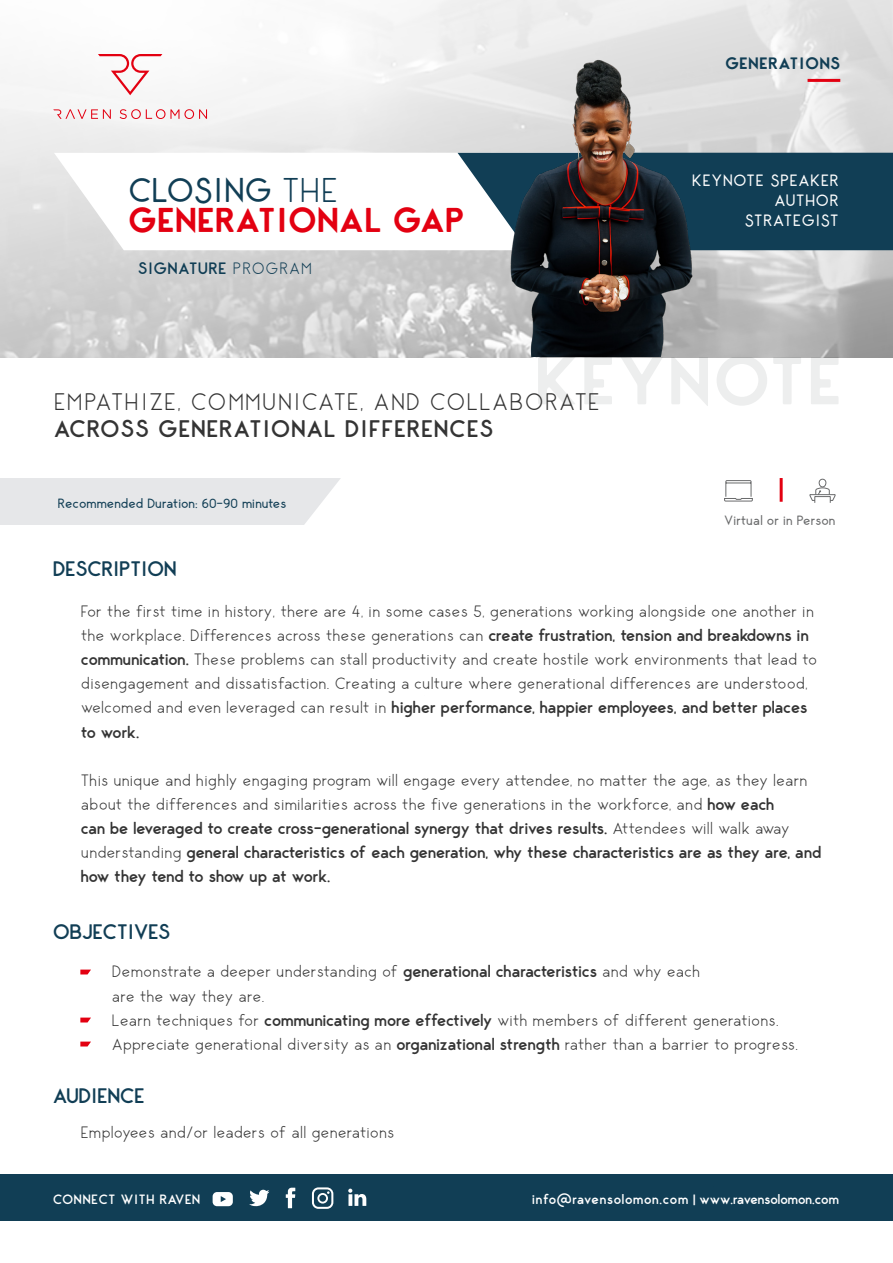
<style>
.page{position:relative;width:893px;height:1263px;background:#fff}
.page>*{position:absolute;margin:0;border:0;box-sizing:border-box;transform-origin:0 0}
.t1{font:700 34.35px/30.9px "George Rounded";letter-spacing:.025em;color:#e30011}
.t2{font:300 24px "George Rounded";letter-spacing:.05em;color:#343434}
.t3{font:600 24px "George Rounded";letter-spacing:.05em;color:#343434}
.t4{font:600 21px "George Rounded";color:#113e55}
.t5{font:300 16.5px/24px "George Rounded";color:#343434}
.t6{font:16.5px/19.8px "George Rounded";letter-spacing:.05em;color:#fff;text-align:right}
.t7{font:600 16.5px "George Rounded";letter-spacing:.05em;color:#113e55}
.t8{font:700 16.5px "George Rounded";letter-spacing:.05em;color:#113e55}
.t9{font:600 13.5px "George Rounded";color:#fff}
.t10{font:13.5px "George Rounded";color:#113e55}
.t11{font:13.5px "George Rounded";color:#6a6b6c}
.t12{font:600 13.5px "George Rounded";letter-spacing:.05em;color:#fff}
.s1{font-weight:400;color:#113e55}
.s2{font-weight:300;color:#113e55}
.s3{font-weight:300}
.s4{font-weight:600}
</style>
<div class="page">
<svg style="left:538px;top:357px;width:300px;height:49px"></svg>
<img style="left:0;top:0;width:893px;height:357px">
<svg style="left:54px;top:153px;width:404px;height:97px"></svg>
<svg style="left:458px;top:153px;width:435px;height:97px;background:#234d62"></svg>
<div style="left:0;top:478px;width:341px;height:47px;background:#e6e7e9"></div>
<div style="left:0;top:1174px;width:893px;height:47px;background:#113e55"></div>
<svg style="left:213px;top:1192px;width:20px;height:14px"></svg>
<svg style="left:249px;top:1190px;width:20px;height:17px"></svg>
<svg style="left:286px;top:1188px;width:9px;height:20px"></svg>
<svg style="left:312px;top:1187px;width:21px;height:22px"></svg>
<svg style="left:348px;top:1188px;width:18px;height:18px"></svg>
<svg style="left:98px;top:54px;width:64px;height:41px"></svg>
<svg style="left:120px;top:109px;width:87px;height:10px"></svg>
<svg style="left:53px;top:109px;width:58px;height:10px"></svg>
<hr style="left:807px;top:79px;width:33px;height:3px;background:#e30011">
<svg style="left:80px;top:969px;width:11px;height:5px"></svg>
<svg style="left:80px;top:1017px;width:11px;height:5px"></svg>
<svg style="left:80px;top:1041px;width:11px;height:5px"></svg>
<img style="left:464px;top:30px;width:363px;height:327px">
<hr style="left:780px;top:478px;width:3px;height:24px;background:#e30011">
<svg style="left:724px;top:480px;width:29px;height:22px"></svg>
<div style="left:819px;top:479px;width:7px;height:8px;border:1px solid #6a6b6c;border-radius:50%"></div>
<svg style="left:809px;top:487px;width:27px;height:16px"></svg>
<h1 class="t1" style="left:129px;top:172px;width:337px"><span class="s1">CLOSING</span> <span class="s2">THE<br></span>GENERATIONAL GAP</h1>
<p class="t7" style="left:138px;top:256px;width:175px">SIGNATURE <span class="s3">PROGRAM</span></p>
<h2 class="t2" style="left:54px;top:383px;width:547px">EMPATHIZE, COMMUNICATE, AND COLLABORATE</h2>
<h2 class="t3" style="left:54px;top:410px;width:441px">ACROSS GENERATIONAL DIFFERENCES</h2>
<p class="t10" style="left:58px;top:492px;width:230px">Recommended Duration: 60-90 minutes</p>
<p class="t8" style="left:725px;top:50px;width:116px">GENERATIONS</p>
<p class="t6" style="left:692px;top:169px;width:148px">KEYNOTE SPEAKER<br>AUTHOR<br>STRATEGIST</p>
<p class="t11" style="left:724px;top:510px;width:113px">Virtual or in Person</p>
<p class="t4" style="left:53px;top:552px;width:125px">DESCRIPTION</p>
<p class="t5" style="left:81px;top:599px;width:738px">For the first time in history, there are 4, in some cases 5, generations working alongside one another in the workplace. Differences across these generations can <span class="s4">create frustration, tension and breakdowns in communication.</span> These problems can stall productivity and create hostile work environments that lead to disengagement and dissatisfaction. Creating a culture where generational differences are understood, welcomed and even leveraged can result in <span class="s4">higher performance, happier employees, and better places to work.</span></p>
<p class="t5" style="left:81px;top:767px;width:742px">This unique and highly engaging program will engage every attendee, no matter the age, as they learn about the differences and similarities across the five generations in the workforce, and <span class="s4">how each<br>can be leveraged to create cross-generational synergy that drives results.</span> Attendees will walk away understanding <span class="s4">general characteristics of each generation, why these characteristics are as they are, and how they tend to show up at work.</span></p>
<p class="t4" style="left:53px;top:915px;width:118px">OBJECTIVES</p>
<p class="t5" style="left:112px;top:959px;width:688px">Demonstrate a deeper understanding of <span class="s4">generational characteristics</span> and why each<br>are the way they are.<br>Learn techniques for <span class="s4">communicating more effectively</span> with members of different generations.<br>Appreciate generational diversity as an <span class="s4">organizational strength</span> rather than a barrier to progress.</p>
<p class="t4" style="left:53px;top:1079px;width:93px">AUDIENCE</p>
<p class="t5" style="left:81px;top:1119px;width:315px">Employees and/or leaders of all generations</p>
<p class="t12" style="left:53px;top:1189px;width:148px">CONNECT WITH RAVEN</p>
<p class="t9" style="left:532px;top:1189px;width:308px">info@ravensolomon.com | www.ravensolomon.com</p>
</div>
